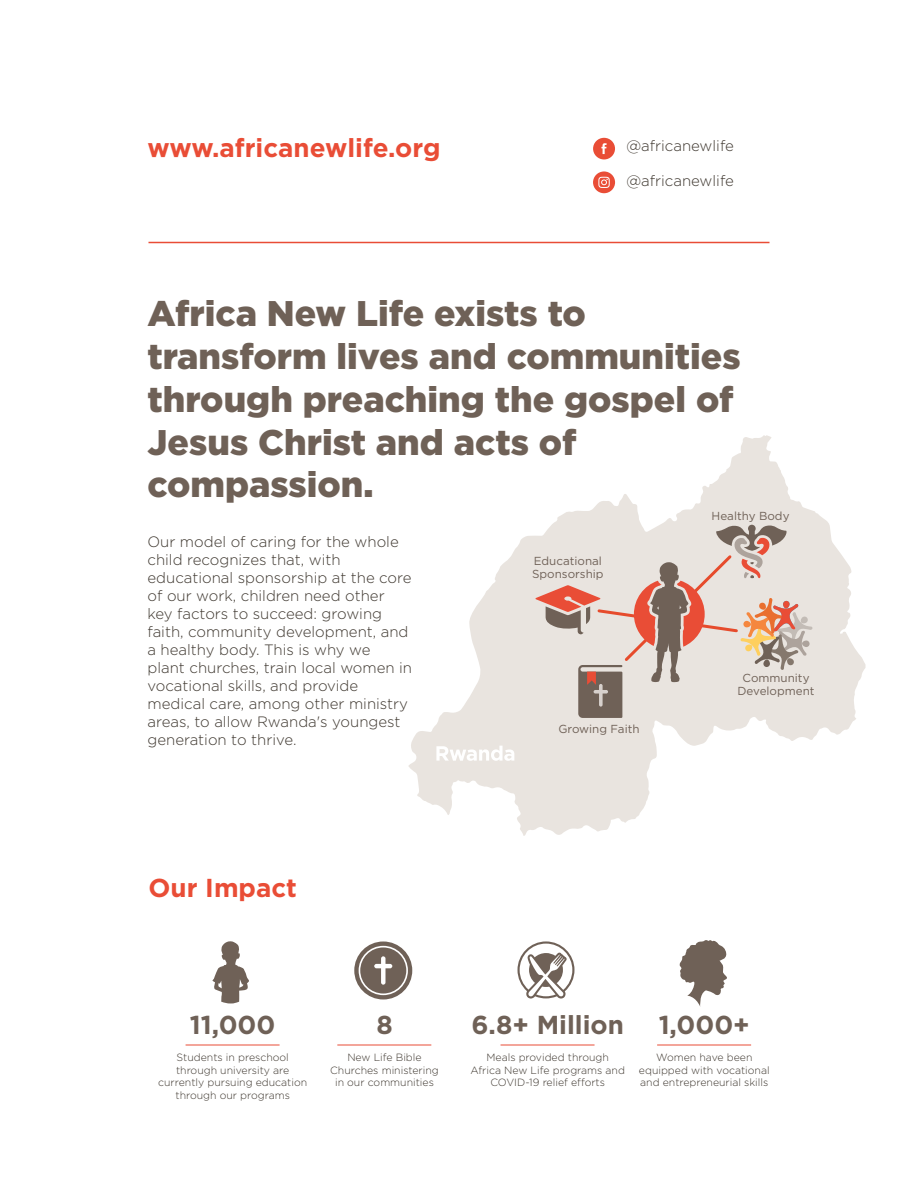
<style>
.page{position:relative;width:918px;height:1188px;background:#fff}
.page>*{position:absolute;margin:0;border:0;box-sizing:border-box;transform-origin:0 0}
.t1{font:900 35.7px/42.8px "Gotham";color:#6f6157}
.t2{font:700 25.95px "Gotham";color:#e94d36}
.t3{font:700 25.95px "Gotham";color:#6f6157}
.t4{font:300 15px/18px "Gotham";color:#3e372f}
.t5{font:11.55px/13px "Gotham";color:#6f6157}
.t6{font:300 10.5px/12.6px "Gotham";color:#3e372f;text-align:center}
</style>
<div class="page">
<svg style="left:593px;top:171px;width:22px;height:22px"></svg>
<svg style="left:409px;top:435px;width:457px;height:401px"></svg>
<svg style="left:440px;top:749px;width:5px;height:4px"></svg>
<svg style="left:536px;top:524px;width:277px;height:194px;background:#d9c8bf"></svg>
<svg style="left:593px;top:138px;width:22px;height:21px"></svg>
<hr style="left:148px;top:242px;width:622px;height:1px;background:#e94d36">
<hr style="left:337px;top:1045px;width:94px;height:1px;background:#e94d36">
<svg style="left:354px;top:942px;width:58px;height:58px"></svg>
<svg style="left:517px;top:941px;width:57px;height:58px"></svg>
<hr style="left:501px;top:1045px;width:94px;height:1px;background:#e94d36">
<hr style="left:657px;top:1045px;width:94px;height:1px;background:#e94d36">
<svg style="left:680px;top:940px;width:47px;height:67px"></svg>
<hr style="left:186px;top:1045px;width:94px;height:1px;background:#e94d36">
<svg style="left:212px;top:941px;width:37px;height:62px"></svg>
<h2 class="t2" style="left:148px;top:133px;width:295px">www.africanewlife.org</h2>
<p class="t4" style="left:626px;top:137px;width:109px">@africanewlife</p>
<p class="t4" style="left:626px;top:171px;width:109px">@africanewlife</p>
<h1 class="t1" style="left:148px;top:292px;width:595px">Africa New Life exists to transform lives and communities through preaching the gospel of<br>Jesus Christ and acts of compassion.</h1>
<p class="t4" style="left:148px;top:532px;width:266px">Our model of caring for the whole child recognizes that, with educational sponsorship at the core of our work, children need other key factors to succeed: growing faith, community development, and a healthy body. This is why we<br>plant churches, train local women in vocational skills, and provide medical care, among other ministry areas, to allow Rwanda's youngest generation to thrive.</p>
<p class="t5" style="left:712px;top:509px;width:79px">Healthy Body</p>
<p class="t5" style="left:532px;top:554px;width:73px">Educational<br>Sponsorship</p>
<p class="t5" style="left:738px;top:671px;width:79px;text-align:center">Community<br>Development</p>
<p class="t5" style="left:558px;top:722px;width:83px">Growing Faith</p>
<h2 class="t2" style="left:148px;top:872px;width:150px">Our Impact</h2>
<h2 class="t3" style="left:190px;top:1010px;width:87px">11,000</h2>
<p class="t6" style="left:158px;top:1051px;width:151px">Students in preschool through university are currently pursuing education through our programs</p>
<h2 class="t3" style="left:376px;top:1010px;width:18px">8</h2>
<p class="t6" style="left:330px;top:1051px;width:110px">New Life Bible<br>Churches ministering in our communities</p>
<h2 class="t3" style="left:471px;top:1010px;width:154px">6.8+ Million</h2>
<p class="t6" style="left:470px;top:1051px;width:156px">Meals provided through<br>Africa New Life programs and<br>COVID-19 relief efforts</p>
<h2 class="t3" style="left:659px;top:1010px;width:93px">1,000+</h2>
<p class="t6" style="left:639px;top:1051px;width:132px">Women have been equipped with vocational and entrepreneurial skills</p>
</div>
